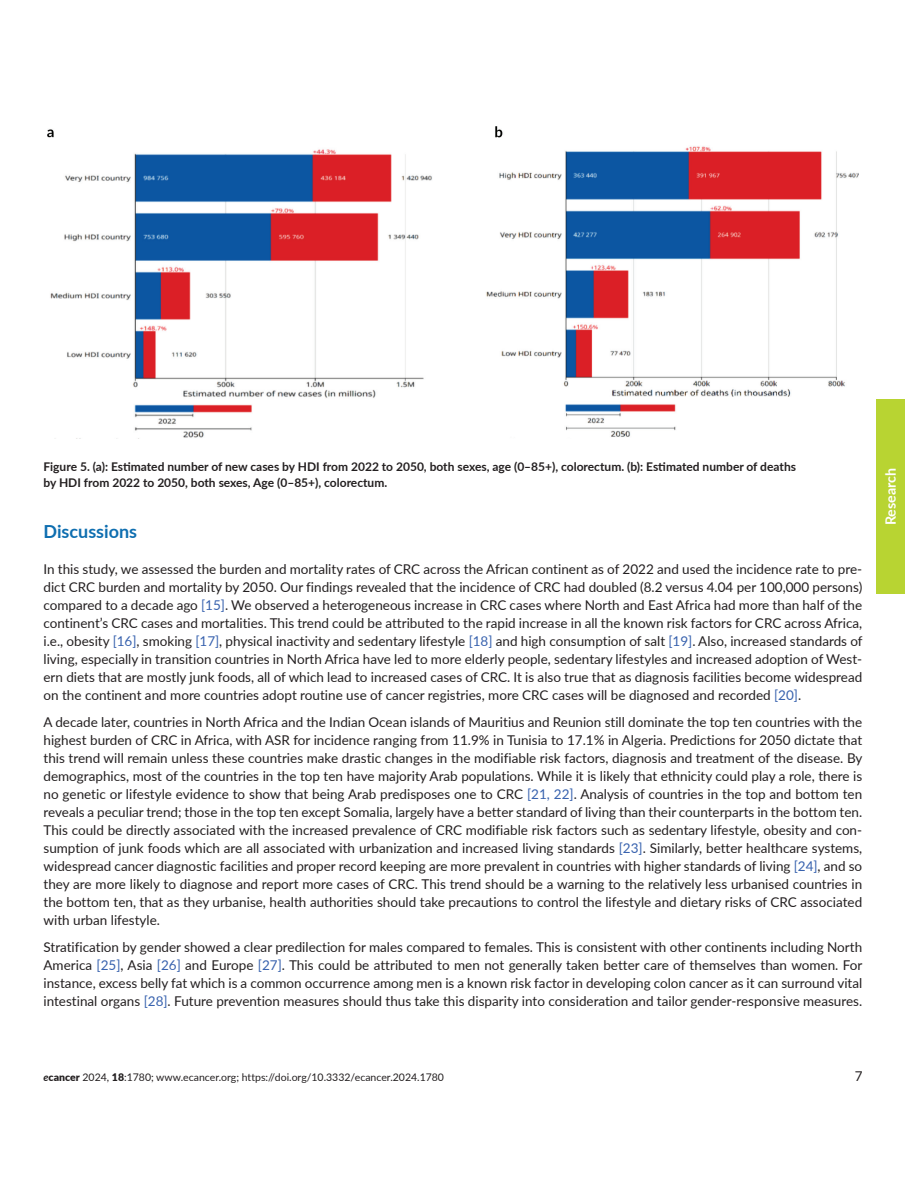
<style>
.page{position:relative;width:918px;height:1188px;background:#fff}
.page>*{position:absolute;margin:0;border:0;box-sizing:border-box;transform-origin:0 0}
.t1{font:700 18px "Lato";color:#0e6eb0}
.t2{font:700 14.25px "Lato";color:#fff}
.t3{font:13.5px/18px "Lato";color:#231f20;text-align:justify}
.t4{font:700 12px/16.5px "Lato";color:#231f20}
.t5{font:10.5px "Lato";color:#231f20}
.s1{color:#3862ae}
.s2{font-weight:700;font-style:italic}
.s3{font-weight:900}
</style>
<div class="page">
<div style="left:876px;top:399px;width:29px;height:195px;background:#b8d432"></div>
<img style="left:48px;top:126px;width:810px;height:313px">
<p class="t4" style="left:44px;top:458px;width:754px">Figure 5. (a): Estimated number of new cases by HDI from 2022 to 2050, both sexes, age (0–85+), colorectum. (b): Estimated number of deaths by HDI from 2022 to 2050, both sexes, Age (0–85+), colorectum.</p>
<h1 class="t1" style="left:44px;top:518px;width:95px">Discussions</h1>
<p class="t3" style="left:44px;top:560px;width:821px">In this study, we assessed the burden and mortality rates of CRC across the African continent as of 2022 and used the incidence rate to pre&shy;dict CRC burden and mortality by 2050. Our findings revealed that the incidence of CRC had doubled (8.2 versus 4.04 per 100,000 persons) compared to a decade ago <span class="s1">[15]</span>. We observed a heterogeneous increase in CRC cases where North and East Africa had more than half of the continent’s CRC cases and mortalities. This trend could be attributed to the rapid increase in all the known risk factors for CRC across Africa, i.e., obesity <span class="s1">[16]</span>, smoking <span class="s1">[17]</span>, physical inactivity and sedentary lifestyle <span class="s1">[18]</span> and high consumption of salt <span class="s1">[19]</span>. Also, increased standards of living, especially in transition countries in North Africa have led to more elderly people, sedentary lifestyles and increased adoption of West&shy;ern diets that are mostly junk foods, all of which lead to increased cases of CRC. It is also true that as diagnosis facilities become widespread on the continent and more countries adopt routine use of cancer registries, more CRC cases will be diagnosed and recorded <span class="s1">[20]</span>.</p>
<p class="t3" style="left:44px;top:713px;width:821px">A decade later, countries in North Africa and the Indian Ocean islands of Mauritius and Reunion still dominate the top ten countries with the highest burden of CRC in Africa, with ASR for incidence ranging from 11.9% in Tunisia to 17.1% in Algeria. Predictions for 2050 dictate that this trend will remain unless these countries make drastic changes in the modifiable risk factors, diagnosis and treatment of the disease. By demographics, most of the countries in the top ten have majority Arab populations. While it is likely that ethnicity could play a role, there is no genetic or lifestyle evidence to show that being Arab predisposes one to CRC <span class="s1">[21, 22]</span>. Analysis of countries in the top and bottom ten reveals a peculiar trend; those in the top ten except Somalia, largely have a better standard of living than their counterparts in the bottom ten.<br>This could be directly associated with the increased prevalence of CRC modifiable risk factors such as sedentary lifestyle, obesity and con&shy;sumption of junk foods which are all associated with urbanization and increased living standards <span class="s1">[23]</span>. Similarly, better healthcare systems, widespread cancer diagnostic facilities and proper record keeping are more prevalent in countries with higher standards of living <span class="s1">[24]</span>, and so they are more likely to diagnose and report more cases of CRC. This trend should be a warning to the relatively less urbanised countries in the bottom ten, that as they urbanise, health authorities should take precautions to control the lifestyle and dietary risks of CRC associated with urban lifestyle.</p>
<p class="t3" style="left:44px;top:938px;width:820px">Stratification by gender showed a clear predilection for males compared to females. This is consistent with other continents including North America <span class="s1">[25]</span>, Asia <span class="s1">[26]</span> and Europe <span class="s1">[27]</span>. This could be attributed to men not generally taken better care of themselves than women. For instance, excess belly fat which is a common occurrence among men is a known risk factor in developing colon cancer as it can surround vital intestinal organs <span class="s1">[28]</span>. Future prevention measures should thus take this disparity into consideration and tailor gender-responsive measures.</p>
<p class="t2" style="left:880px;top:525px;width:59px;rotate:-90deg">Research</p>
<p class="t5" style="left:44px;top:1070px;width:402px"><span class="s2">e</span><span class="s3">cancer</span> 2024, <span class="s3">18</span>:1780; www.ecancer.org; https://doi.org/10.3332/ecancer.2024.1780</p>
<p class="t3" style="left:855px;top:1067px;width:9px">7</p>
</div>
